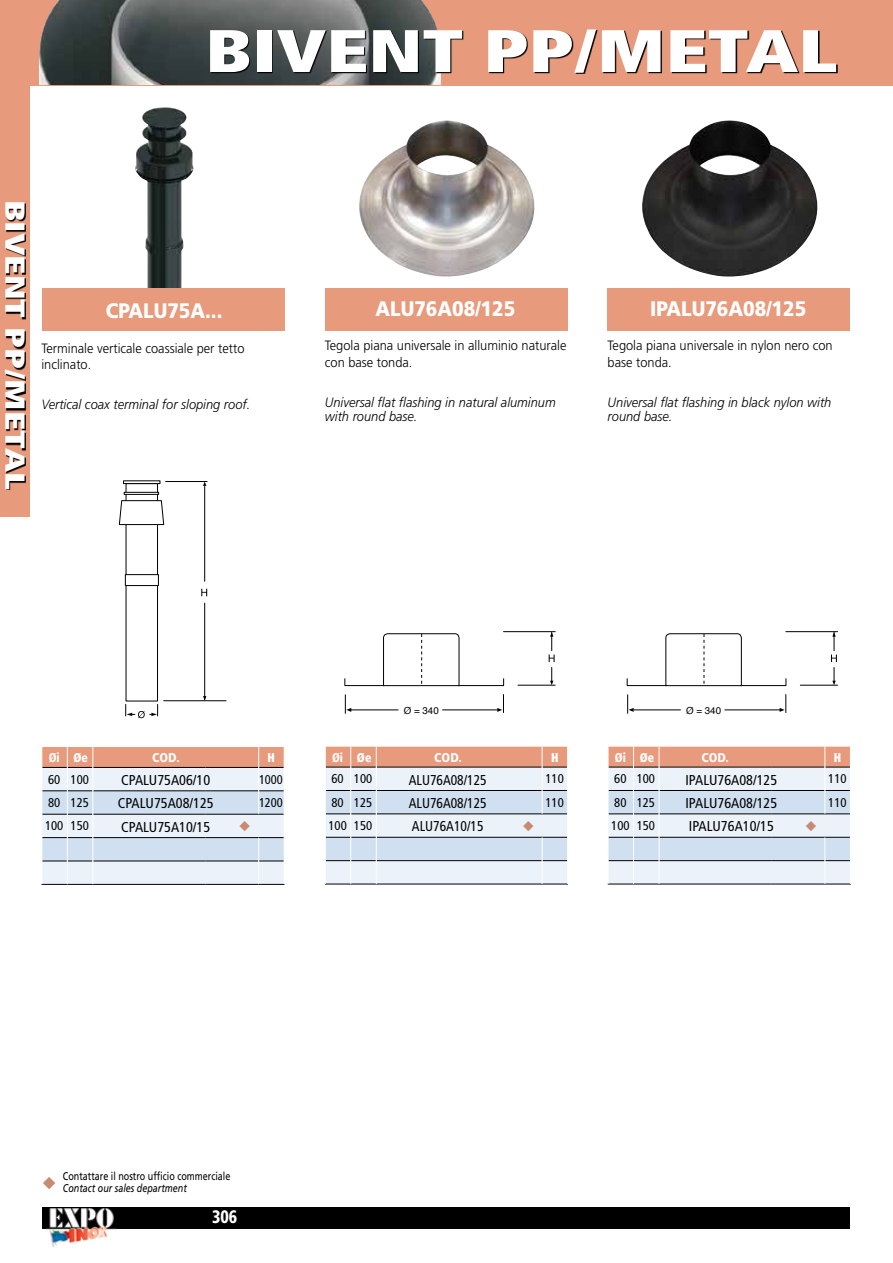
<style>
.page{position:relative;width:893px;height:1263px;background:#fff}
.page>*{position:absolute;margin:0;border:0;box-sizing:border-box;transform-origin:0 0}
.t1{font:900 condensed 60px "Frutiger";color:#fff;scale:1.31 1}
.t2{font:900 condensed 27.45px "Frutiger";color:#fff;scale:1.31 1}
.t3{font:900 21px "Frutiger";color:#fff;scale:.9 1}
.t4{font:900 condensed 18px "Frutiger";color:#fff;scale:.9 1}
.t5{font:900 16.5px "Frutiger";color:#fff;scale:.7 1}
.t6{font:italic 900 16.5px "Frutiger";color:#fff;scale:.7 1}
.t7{font:condensed 14.25px/23.4px "Frutiger";color:#000}
.t8{font:condensed 14.25px/23.4px "Frutiger";color:#000;text-align:justify;scale:.95 1}
.t9{font:300 13.5px/16.2px "Frutiger";color:#000;scale:.95 1}
.t10{font:italic 300 13.5px/14.2px "Frutiger";color:#000;scale:.95 1}
.t11{font:condensed 12.75px/23.4px "Frutiger";color:#000}
.t12{font:900 condensed 12.75px "Frutiger";color:#fff}
.t13{font:900 condensed 12.75px "Frutiger";color:#fff;scale:.9 1}
.t14{font:900 condensed 12.75px "Frutiger";color:#fff;scale:.9 1}
.t15{font:11.25px "Frutiger";color:#000;scale:.8 1}
.t16{font:italic 11.25px "Frutiger";color:#000;scale:.8 1}
.t17{font:9.75px "Helvetica";color:#000}
</style>
<div class="page">
<div style="left:43px;top:1207px;width:807px;height:21px;background:#000"></div>
<img style="left:47px;top:1208px;width:69px;height:39px">
<img style="left:135px;top:107px;width:59px;height:181px">
<div style="left:0;top:0;width:893px;height:85px;background:#e79a7c"></div>
<img style="left:39px;top:0;width:402px;height:85px">
<div style="left:0;top:0;width:30px;height:517px;background:#e79a7c"></div>
<svg style="left:6px;top:203px;width:20px;height:287px"></svg>
<svg style="left:211px;top:31px;width:626px;height:43px"></svg>
<div style="left:42px;top:288px;width:243px;height:43px;background:#e79a7c"></div>
<svg style="left:201px;top:589px;width:6px;height:7px"></svg>
<hr style="left:204px;top:603px;width:1px;height:97px;background:#000">
<hr style="left:204px;top:486px;width:1px;height:95px;background:#000">
<hr style="left:166px;top:481px;width:41px;height:1px;background:#000">
<hr style="left:164px;top:700px;width:62px;height:1px;background:#000">
<div style="left:126px;top:483px;width:32px;height:218px;border:1px solid #000"></div>
<div style="left:123px;top:480px;width:37px;height:4px;border:1px solid #000"></div>
<div style="left:125px;top:575px;width:33px;height:11px;background:#fff"></div>
<div style="left:125px;top:574px;width:34px;height:12px;border:1px solid #000"></div>
<svg style="left:119px;top:492px;width:45px;height:33px"></svg>
<hr style="left:126px;top:585px;width:32px;height:1px;background:#000">
<svg style="left:125px;top:704px;width:33px;height:14px"></svg>
<div style="left:325px;top:288px;width:242px;height:42px;background:#e79a7c"></div>
<img style="left:359px;top:120px;width:176px;height:157px">
<div style="left:608px;top:288px;width:242px;height:42px;background:#e79a7c"></div>
<img style="left:642px;top:120px;width:176px;height:157px">
<hr style="left:442px;top:710px;width:56px;height:1px;background:#000">
<hr style="left:351px;top:710px;width:47px;height:1px;background:#000">
<svg style="left:345px;top:695px;width:6px;height:18px"></svg>
<svg style="left:497px;top:694px;width:7px;height:18px"></svg>
<svg style="left:344px;top:633px;width:160px;height:53px"></svg>
<hr style="left:503px;top:631px;width:52px;height:1px;background:#000">
<hr style="left:518px;top:685px;width:37px;height:1px;background:#000">
<svg style="left:549px;top:632px;width:6px;height:53px"></svg>
<hr style="left:725px;top:710px;width:55px;height:1px;background:#000">
<hr style="left:633px;top:710px;width:48px;height:1px;background:#000">
<svg style="left:627px;top:695px;width:7px;height:18px"></svg>
<svg style="left:780px;top:694px;width:7px;height:18px"></svg>
<svg style="left:627px;top:633px;width:159px;height:53px"></svg>
<hr style="left:786px;top:631px;width:51px;height:1px;background:#000">
<hr style="left:800px;top:685px;width:37px;height:1px;background:#000">
<svg style="left:831px;top:632px;width:6px;height:53px"></svg>
<svg style="left:41px;top:747px;width:244px;height:138px;background:#d8d5da"></svg>
<svg style="left:325px;top:747px;width:243px;height:138px;background:#d8d5da"></svg>
<svg style="left:608px;top:747px;width:243px;height:138px;background:#d8d5da"></svg>
<h1 class="t1" style="left:205px;top:15px;width:484px">BIVENT PP/METAL</h1>
<h2 class="t2" style="left:32px;top:200px;width:223px;rotate:90deg">BIVENT PP/METAL</h2>
<h3 class="t3" style="left:106px;top:298px;width:131px">CPALU75A...</h3>
<p class="t9" style="left:41px;top:340px;width:215px">Terminale verticale coassiale per tetto inclinato.</p>
<p class="t10" style="left:41px;top:397px;width:221px">Vertical coax terminal for sloping roof.</p>
<p class="t5" style="left:403px;top:288px;width:140px">Raccordo a T 45°</p>
<h3 class="t3" style="left:376px;top:296px;width:157px">ALU76A08/125</h3>
<p class="t6" style="left:416px;top:306px;width:104px">45° Tee duct</p>
<p class="t9" style="left:325px;top:338px;width:256px">Tegola piana universale in alluminio naturale con base tonda.</p>
<p class="t10" style="left:325px;top:395px;width:245px">Universal flat flashing in natural aluminum with round base.</p>
<p class="t5" style="left:686px;top:288px;width:140px">Raccordo a T 45°</p>
<p class="t6" style="left:699px;top:306px;width:104px">45° Tee duct</p>
<h3 class="t3" style="left:650px;top:296px;width:175px">IPALU76A08/125</h3>
<p class="t9" style="left:608px;top:338px;width:238px">Tegola piana universale in nylon nero con base tonda.</p>
<p class="t10" style="left:608px;top:395px;width:237px">Universal flat flashing in black nylon with round base.</p>
<p class="t14" style="left:49px;top:750px;width:14px">Øi</p>
<p class="t13" style="left:267px;top:750px;width:10px">H</p>
<p class="t11" style="left:259px;top:767px;width:25px">1000<br>1200</p>
<p class="t13" style="left:74px;top:750px;width:18px">Øe</p>
<p class="t11" style="left:71px;top:767px;width:20px;text-align:justify">100<br>125<br>150</p>
<p class="t12" style="left:152px;top:750px;width:29px">COD.</p>
<p class="t7" style="left:118px;top:768px;width:98px">CPALU75A06/10<br>CPALU75A08/125<br>CPALU75A10/15</p>
<p class="t11" style="left:45px;top:767px;width:20px">60<br>80<br>100</p>
<p class="t17" style="left:404px;top:703px;width:36px">Ø = 340</p>
<p class="t17" style="left:686px;top:703px;width:36px">Ø = 340</p>
<p class="t14" style="left:332px;top:750px;width:14px">Øi</p>
<p class="t13" style="left:551px;top:749px;width:10px">H</p>
<p class="t11" style="left:545px;top:767px;width:20px">110<br>110</p>
<p class="t13" style="left:357px;top:749px;width:18px">Øe</p>
<p class="t11" style="left:354px;top:767px;width:20px;text-align:justify">100<br>125<br>150</p>
<p class="t12" style="left:434px;top:749px;width:29px">COD.</p>
<p class="t8" style="left:409px;top:768px;width:84px">ALU76A08/125<br>ALU76A08/125<br>ALU76A10/15</p>
<p class="t11" style="left:328px;top:767px;width:20px">60<br>80<br>100</p>
<p class="t14" style="left:615px;top:750px;width:14px">Øi</p>
<p class="t13" style="left:834px;top:749px;width:10px">H</p>
<p class="t11" style="left:828px;top:767px;width:20px">110<br>110</p>
<p class="t13" style="left:640px;top:749px;width:18px">Øe</p>
<p class="t11" style="left:637px;top:767px;width:20px;text-align:justify">100<br>125<br>150</p>
<p class="t12" style="left:701px;top:749px;width:29px">COD.</p>
<p class="t7" style="left:685px;top:768px;width:93px;text-align:justify">IPALU76A08/125<br>IPALU76A08/125<br>IPALU76A10/15</p>
<p class="t11" style="left:611px;top:767px;width:20px">60<br>80<br>100</p>
<p class="t15" style="left:63px;top:1169px;width:211px">Contattare il nostro ufficio commerciale</p>
<p class="t16" style="left:63px;top:1181px;width:157px">Contact our sales department</p>
<h3 class="t4" style="left:212px;top:1206px;width:29px">306</h3>
</div>
